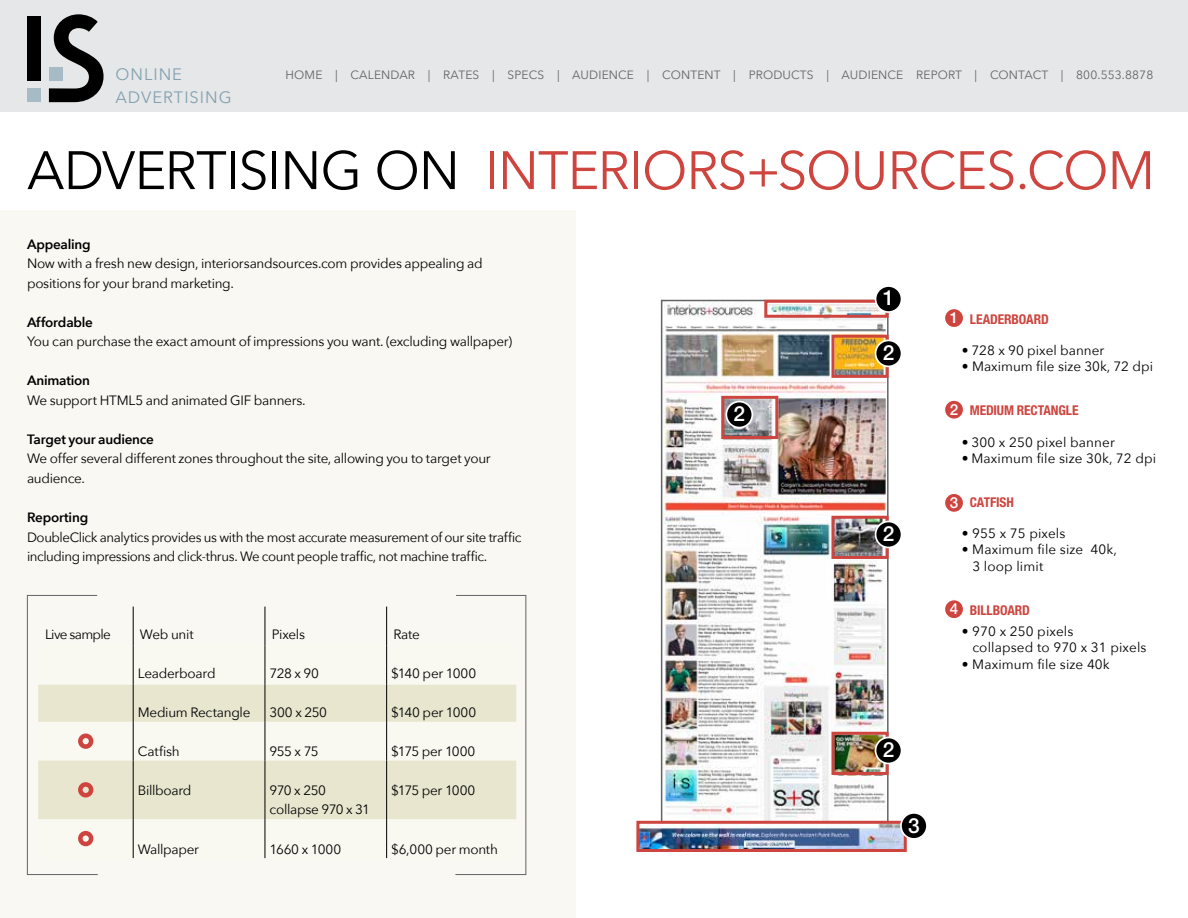
<style>
.page{position:relative;width:1188px;height:918px;background:#fff}
.page>*{position:absolute;margin:0;border:0;box-sizing:border-box;transform-origin:0 0}
.t1{font:53.55px "Avenir Next";letter-spacing:-.02em;color:#ce453f}
.t2{font:500 20.85px "Helvetica Neue LT Std";color:#fff}
.t3{font:16.5px/22.8px "Avenir Next";letter-spacing:.06em;color:#83a1b0}
.t4{font:13.5px/19.5px "Avenir Next";letter-spacing:-.02em;color:#000}
.t5{font:13.5px/16.2px "Avenir Next";letter-spacing:.01em;color:#000}
.t6{font:600 13.5px "Avenir Next";letter-spacing:-.015em;color:#000}
.t7{font:700 condensed 13.5px "Helvetica Neue LT Std";letter-spacing:-.01em;color:#ce453f}
.t8{font:13.5px "Avenir Next";color:#000}
.t9{font:13.5px "Avenir Next";letter-spacing:-.05em;color:#000}
.t10{font:12px "Avenir Next";letter-spacing:.01em;color:#636466}
.s1{color:#000}
.s2{font-weight:500;font-stretch:normal;font-size:15.3px;color:#fff}
</style>
<div class="page">
<div style="left:0;top:0;width:1188px;height:111px;background:#e6e7e8"></div>
<div style="left:27px;top:88px;width:14px;height:14px;background:#a7bbc7"></div>
<div style="left:27px;top:17px;width:14px;height:64px;background:#000"></div>
<svg style="left:49px;top:14px;width:55px;height:88px"></svg>
<div style="left:0;top:210px;width:576px;height:708px;background:#f9f8f2"></div>
<svg style="left:98px;top:685px;width:357px;height:134px;fill:#e8e6cf"></svg>
<hr style="left:133px;top:607px;width:1px;height:39px;background:#000">
<hr style="left:265px;top:607px;width:1px;height:39px;background:#000">
<hr style="left:386px;top:607px;width:1px;height:39px;background:#000">
<hr style="left:133px;top:646px;width:1px;height:39px;background:#000">
<hr style="left:265px;top:646px;width:1px;height:39px;background:#000">
<hr style="left:386px;top:646px;width:1px;height:39px;background:#000">
<hr style="left:133px;top:685px;width:1px;height:37px;background:#000">
<hr style="left:265px;top:685px;width:1px;height:37px;background:#000">
<hr style="left:386px;top:685px;width:1px;height:37px;background:#000">
<hr style="left:133px;top:722px;width:1px;height:39px;background:#000">
<hr style="left:265px;top:722px;width:1px;height:39px;background:#000">
<hr style="left:386px;top:722px;width:1px;height:39px;background:#000">
<hr style="left:133px;top:761px;width:1px;height:58px;background:#000">
<hr style="left:265px;top:761px;width:1px;height:58px;background:#000">
<hr style="left:386px;top:761px;width:1px;height:58px;background:#000">
<hr style="left:133px;top:819px;width:1px;height:39px;background:#000">
<hr style="left:265px;top:819px;width:1px;height:39px;background:#000">
<hr style="left:386px;top:819px;width:1px;height:39px;background:#000">
<div style="left:945px;top:309px;width:19px;height:19px;background:#ce453f;border-radius:50%"></div>
<div style="left:944px;top:308px;width:20px;height:20px;border:1px solid #fff;border-radius:50%"></div>
<div style="left:945px;top:400px;width:19px;height:19px;background:#ce453f;border-radius:50%"></div>
<div style="left:944px;top:400px;width:20px;height:20px;border:1px solid #fff;border-radius:50%"></div>
<div style="left:945px;top:493px;width:19px;height:19px;background:#ce453f;border-radius:50%"></div>
<div style="left:944px;top:493px;width:20px;height:20px;border:1px solid #fff;border-radius:50%"></div>
<div style="left:945px;top:600px;width:19px;height:19px;background:#ce453f;border-radius:50%"></div>
<div style="left:944px;top:599px;width:20px;height:20px;border:1px solid #fff;border-radius:50%"></div>
<svg style="left:27px;top:595px;width:71px;height:280px"></svg>
<svg style="left:455px;top:595px;width:72px;height:280px"></svg>
<img style="left:664px;top:303px;width:222px;height:518px">
<div style="left:661px;top:300px;width:228px;height:547px;border:2px solid #636466"></div>
<div style="left:764px;top:300px;width:125px;height:18px;border:3px solid #ce453f"></div>
<div style="left:876px;top:286px;width:26px;height:26px;background:#000;border-radius:50%"></div>
<div style="left:875px;top:285px;width:27px;height:28px;border:2px solid #fff;border-radius:50%"></div>
<div style="left:831px;top:335px;width:58px;height:43px;border:3px solid #ce453f"></div>
<div style="left:876px;top:340px;width:26px;height:26px;background:#000;border-radius:50%"></div>
<div style="left:875px;top:340px;width:27px;height:27px;border:2px solid #fff;border-radius:50%"></div>
<div style="left:831px;top:516px;width:58px;height:43px;border:3px solid #ce453f"></div>
<div style="left:876px;top:521px;width:26px;height:26px;background:#000;border-radius:50%"></div>
<div style="left:875px;top:521px;width:27px;height:27px;border:2px solid #fff;border-radius:50%"></div>
<div style="left:831px;top:732px;width:58px;height:43px;border:3px solid #ce453f"></div>
<div style="left:876px;top:737px;width:26px;height:26px;background:#000;border-radius:50%"></div>
<div style="left:875px;top:737px;width:27px;height:27px;border:2px solid #fff;border-radius:50%"></div>
<div style="left:721px;top:396px;width:57px;height:43px;border:3px solid #ce453f"></div>
<div style="left:726px;top:402px;width:26px;height:26px;background:#000;border-radius:50%"></div>
<div style="left:725px;top:401px;width:28px;height:27px;border:2px solid #fff;border-radius:50%"></div>
<img style="left:640px;top:825px;width:263px;height:23px">
<div style="left:636px;top:821px;width:271px;height:31px;border:3px solid #ce453f"></div>
<div style="left:901px;top:813px;width:26px;height:26px;background:#000;border-radius:50%"></div>
<div style="left:900px;top:812px;width:28px;height:28px;border:2px solid #fff;border-radius:50%"></div>
<p class="t3" style="left:115px;top:63px;width:118px">ONLINE<br>ADVERTISING</p>
<p class="t10" style="left:286px;top:64px;width:869px">HOME | CALENDAR | RATES | SPECS | AUDIENCE | CONTENT | PRODUCTS | AUDIENCE REPORT | CONTACT | 800.553.8878</p>
<h1 class="t1" style="left:27px;top:125px;width:1130px"><span class="s1">ADVERTISING ON</span> INTERIORS+SOURCES.COM</h1>
<p class="t6" style="left:27px;top:233px;width:65px">Appealing</p>
<p class="t4" style="left:27px;top:253px;width:457px">Now with a fresh new design, interiorsandsources.com provides appealing ad positions for your brand marketing.</p>
<p class="t6" style="left:27px;top:311px;width:68px">Affordable</p>
<p class="t4" style="left:27px;top:331px;width:487px">You can purchase the exact amount of impressions you want. (excluding wallpaper)</p>
<p class="t6" style="left:27px;top:369px;width:65px">Animation</p>
<p class="t4" style="left:27px;top:390px;width:280px">We support HTML5 and animated GIF banners.</p>
<p class="t6" style="left:27px;top:428px;width:129px">Target your audience</p>
<p class="t4" style="left:27px;top:448px;width:465px">We offer several different zones throughout the site, allowing you to target your audience.</p>
<p class="t6" style="left:27px;top:506px;width:63px">Reporting</p>
<p class="t4" style="left:27px;top:526px;width:496px">DoubleClick analytics provides us with the most accurate measurement of our site traffic including impressions and click-thrus. We count people traffic, not machine traffic.</p>
<p class="t9" style="left:45px;top:623px;width:67px">Live sample</p>
<p class="t4" style="left:140px;top:624px;width:55px">Web unit</p>
<p class="t4" style="left:272px;top:624px;width:35px">Pixels</p>
<p class="t4" style="left:393px;top:624px;width:28px">Rate</p>
<p class="t4" style="left:138px;top:663px;width:79px">Leaderboard</p>
<p class="t4" style="left:270px;top:663px;width:51px">728 x 90</p>
<p class="t4" style="left:391px;top:663px;width:87px">$140 per 1000</p>
<p class="t4" style="left:138px;top:702px;width:114px">Medium Rectangle</p>
<p class="t4" style="left:270px;top:702px;width:59px">300 x 250</p>
<p class="t4" style="left:391px;top:702px;width:87px">$140 per 1000</p>
<p class="t4" style="left:138px;top:741px;width:44px">Catfish</p>
<p class="t4" style="left:270px;top:741px;width:51px">955 x 75</p>
<p class="t4" style="left:391px;top:741px;width:86px">$175 per 1000</p>
<p class="t4" style="left:138px;top:780px;width:55px">Billboard</p>
<p class="t4" style="left:270px;top:780px;width:102px">970 x 250 collapse 970 x 31</p>
<p class="t4" style="left:391px;top:780px;width:86px">$175 per 1000</p>
<p class="t4" style="left:138px;top:838px;width:63px">Wallpaper</p>
<p class="t4" style="left:270px;top:838px;width:73px">1660 x 1000</p>
<p class="t4" style="left:391px;top:838px;width:108px">$6,000 per month</p>
<h2 class="t2" style="left:734px;top:401px;width:13px">2</h2>
<h2 class="t2" style="left:883px;top:286px;width:13px">1</h2>
<h2 class="t2" style="left:883px;top:340px;width:13px">2</h2>
<h2 class="t2" style="left:883px;top:521px;width:13px">2</h2>
<h2 class="t2" style="left:883px;top:737px;width:13px">2</h2>
<h2 class="t2" style="left:908px;top:813px;width:13px">3</h2>
<p class="t7" style="left:950px;top:311px;width:100px"><span class="s2">1</span> LEADERBOARD</p>
<p class="t8" style="left:962px;top:339px;width:144px">• 728 x 90 pixel banner</p>
<p class="t8" style="left:962px;top:355px;width:193px">• Maximum file size 30k, 72 dpi</p>
<p class="t7" style="left:950px;top:402px;width:130px"><span class="s2">2</span> MEDIUM RECTANGLE</p>
<p class="t5" style="left:962px;top:433px;width:155px">• 300 x 250 pixel banner</p>
<p class="t5" style="left:962px;top:449px;width:196px">• Maximum file size 30k, 72 dpi</p>
<p class="t7" style="left:950px;top:494px;width:66px"><span class="s2">3</span> CATFISH</p>
<p class="t5" style="left:962px;top:525px;width:105px">• 955 x 75 pixels</p>
<p class="t5" style="left:972px;top:541px;width:146px;text-indent:-11px">• Maximum file size 40k,<br>3 loop limit</p>
<p class="t7" style="left:950px;top:602px;width:82px"><span class="s2">4</span> BILLBOARD</p>
<p class="t5" style="left:972px;top:623px;width:176px;text-indent:-11px">• 970 x 250 pixels<br>collapsed to 970 x 31 pixels</p>
<p class="t5" style="left:962px;top:655px;width:149px">• Maximum file size 40k</p>
</div>
